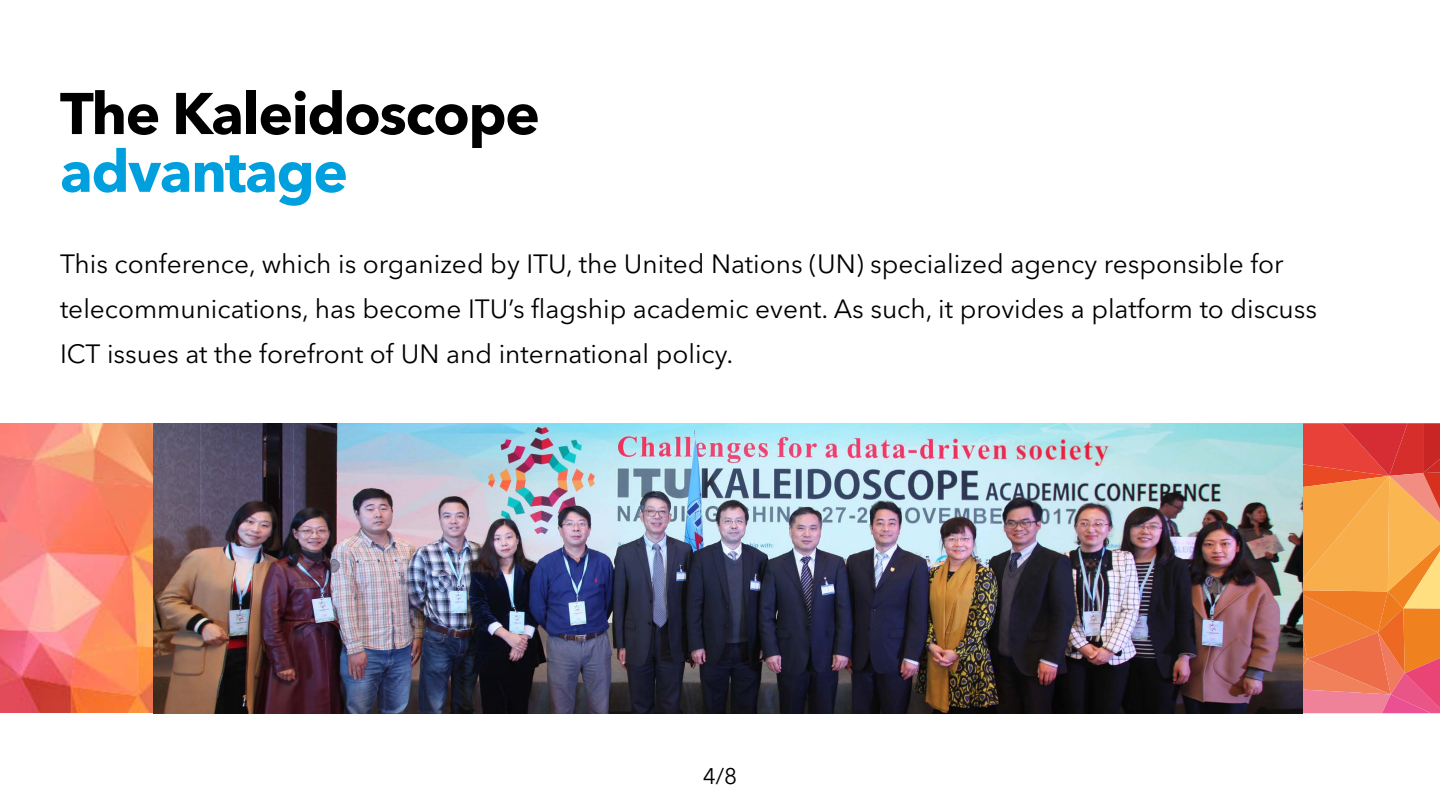
<style>
.page{position:relative;width:1440px;height:810px;background:#fff}
.page>*{position:absolute;margin:0;border:0;box-sizing:border-box;transform-origin:0 0}
.t1{font:700 58.12px "Avenir Next LT Pro";letter-spacing:-.025em;color:#000}
.t2{font:700 58.12px "Avenir Next LT Pro";letter-spacing:-.025em;color:#00a0df}
.t3{font:26.25px/45px "Avenir Next LT Pro";color:#000}
.t4{font:22.42px "Avenir Next LT Pro";color:#000}
</style>
<div class="page">
<svg style="left:1225px;top:423px;width:215px;height:290px;background:#ee8049"></svg>
<img style="left:0;top:424px;width:153px;height:288px">
<img style="left:153px;top:424px;width:1150px;height:289px">
<h1 class="t1" style="left:60px;top:78px;width:481px">The Kaleidoscope</h1>
<h1 class="t2" style="left:60px;top:136px;width:290px">advantage</h1>
<p class="t3" style="left:60px;top:242px;width:1259px">This conference, which is organized by ITU, the United Nations (UN) specialized agency responsible for telecommunications, has become ITU’s flagship academic event. As such, it provides a platform to discuss<br>ICT issues at the forefront of UN and international policy.</p>
<p class="t4" style="left:703px;top:763px;width:36px">4/8</p>
</div>
